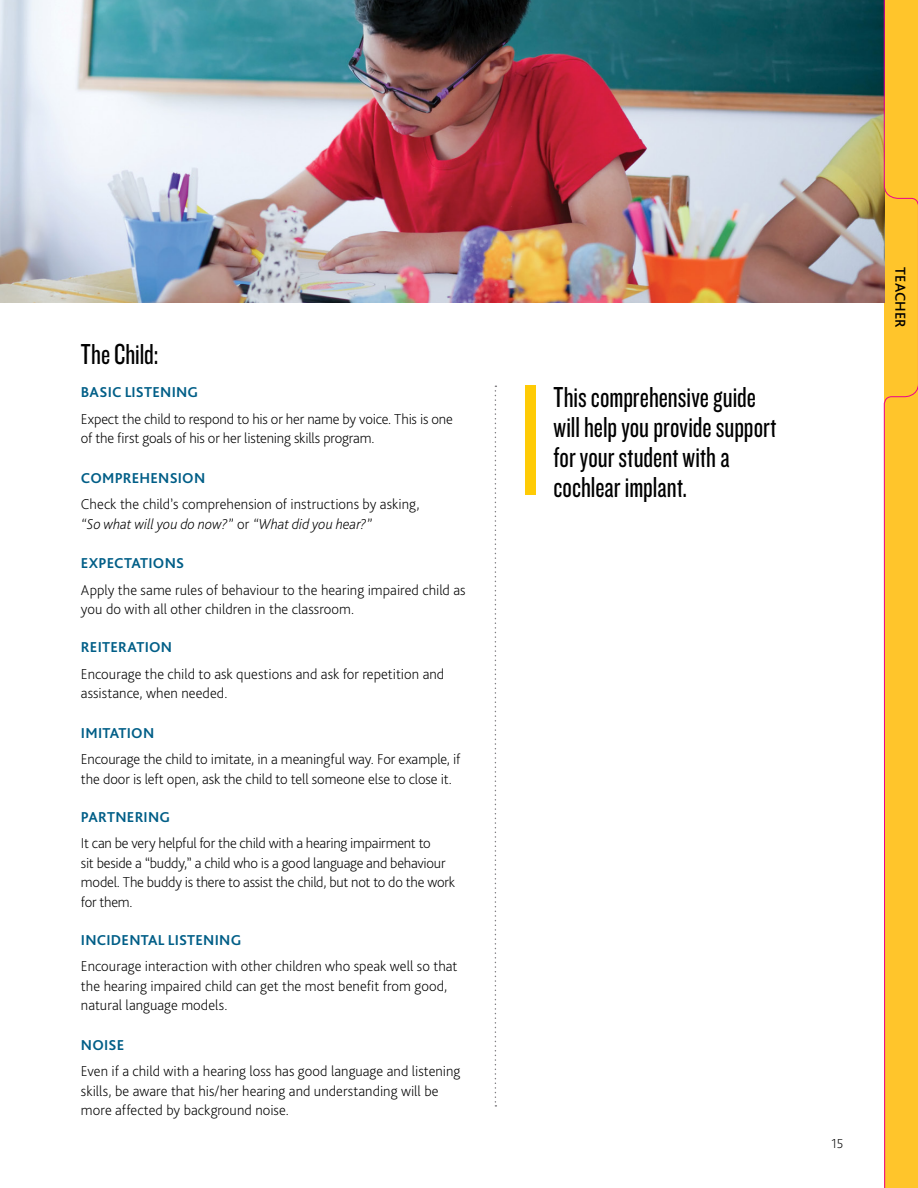
<style>
.page{position:relative;width:918px;height:1188px;background:#fff}
.page>*{position:absolute;margin:0;border:0;box-sizing:border-box;transform-origin:0 0}
.t1{font:30px/30px "Knockout 28 Junior Feathrwt";color:#000}
.t2{font:200 15px/19.5px "Bliss Pro";letter-spacing:-.005em;color:#000}
.t3{font:700 15px "Bliss Pro";letter-spacing:.015em;color:#005e87}
.t4{font:500 15px "Bliss Pro";letter-spacing:.015em;color:#000}
.t5{font:200 13.5px "Bliss Pro";color:#000}
.s1{font-style:italic}
</style>
<div class="page">
<svg style="left:495px;top:386px;width:1px;height:721px"></svg>
<img style="left:0;top:0;width:884px;height:302px">
<div style="left:525px;top:386px;width:10px;height:109px;background:#ffcb05"></div>
<div style="left:884px;top:0;width:34px;height:1188px;background:#ffc52b"></div>
<h1 class="t1" style="left:81px;top:338px;width:79px">The Child:</h1>
<p class="t3" style="left:81px;top:383px;width:119px">BASIC LISTENING</p>
<p class="t2" style="left:81px;top:409px;width:373px">Expect the child to respond to his or her name by voice. This is one of the first goals of his or her listening skills program.</p>
<p class="t3" style="left:81px;top:469px;width:126px">COMPREHENSION</p>
<p class="t2" style="left:81px;top:494px;width:340px">Check the child’s comprehension of instructions by asking, <span class="s1">“So what will you do now?”</span> or <span class="s1">“What did you hear?”</span></p>
<p class="t3" style="left:81px;top:554px;width:105px">EXPECTATIONS</p>
<p class="t2" style="left:81px;top:580px;width:386px">Apply the same rules of behaviour to the hearing impaired child as you do with all other children in the classroom.</p>
<p class="t3" style="left:81px;top:638px;width:93px">REITERATION</p>
<p class="t2" style="left:81px;top:664px;width:365px">Encourage the child to ask questions and ask for repetition and assistance, when needed.</p>
<p class="t3" style="left:81px;top:724px;width:75px">IMITATION</p>
<p class="t2" style="left:81px;top:749px;width:381px">Encourage the child to imitate, in a meaningful way. For example, if the door is left open, ask the child to tell someone else to close it.</p>
<p class="t3" style="left:81px;top:808px;width:91px">PARTNERING</p>
<p class="t2" style="left:81px;top:833px;width:376px">It can be very helpful for the child with a hearing impairment to<br>sit beside a “buddy,” a child who is a good language and behaviour model. The buddy is there to assist the child, but not to do the work for them.</p>
<p class="t3" style="left:81px;top:931px;width:162px">INCIDENTAL LISTENING</p>
<p class="t2" style="left:81px;top:956px;width:378px">Encourage interaction with other children who speak well so that the hearing impaired child can get the most benefit from good, natural language models.</p>
<p class="t3" style="left:81px;top:1036px;width:45px">NOISE</p>
<p class="t2" style="left:81px;top:1061px;width:381px">Even if a child with a hearing loss has good language and listening skills, be aware that his/her hearing and understanding will be more affected by background noise.</p>
<h1 class="t1" style="left:554px;top:381px;width:224px">This comprehensive guide will help you provide support for your student with a cochlear implant.</h1>
<p class="t4" style="left:910px;top:267px;width:63px;rotate:90deg">TEACHER</p>
<p class="t5" style="left:832px;top:1135px;width:13px">15</p>
</div>
